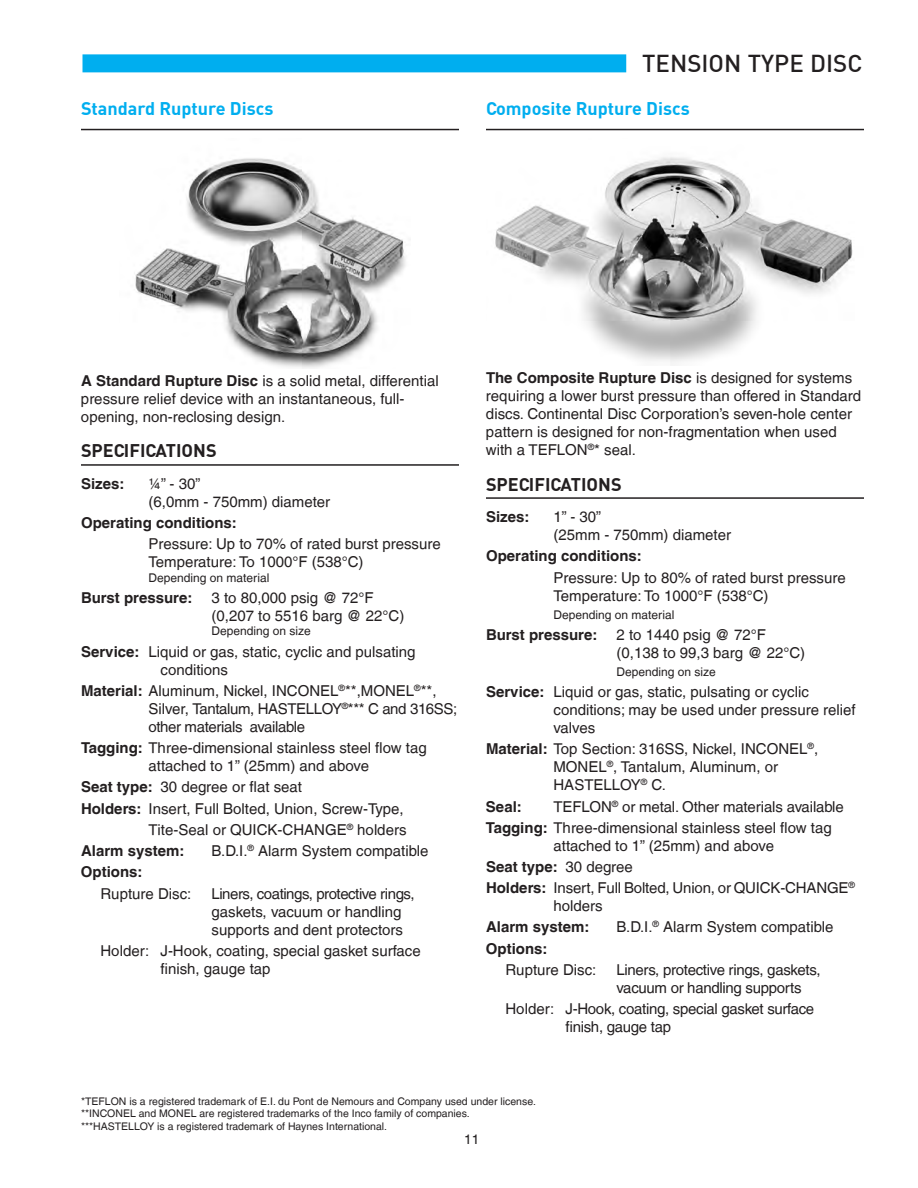
<style>
.page{position:relative;width:918px;height:1188px;background:#fff}
.page>*{position:absolute;margin:0;border:0;box-sizing:border-box;transform-origin:0 0}
.Text_Top_Page{font:500 24px "DIN";color:#231f20}
.Subhead_with_Rule{font:700 18px "DIN";color:#00aeef}
.Subhead_with_Rule_bl{font:700 18px "DIN";color:#231f20}
.Specifications{font:15px/18px "Helvetica LT";color:#231f20}
.Text{font:15px/18px "Helvetica LT";color:#231f20}
.Specifications_BDI{font:15px/18px "Helvetica LT";color:#231f20}
.Specifications-2{font:700 15px "Helvetica LT";color:#231f20}
.Specifications_BDI-2{font:15px/18px "Helvetica LT";letter-spacing:-.02em;color:#231f20}
.Specifications-3{font:15px/18px "Helvetica LT";letter-spacing:-.025em;color:#231f20}
.t1{font:13.5px "Helvetica LT";color:#231f20}
.Specifications-4{font:12px "Helvetica LT";color:#231f20}
.Text_Small{font:10.5px "Helvetica LT";color:#231f20}
.s1{font-weight:700}
.s2{font-weight:400}
</style>
<div class="page">
<div style="left:82px;top:54px;width:544px;height:18px;background:#00aeef"></div>
<hr style="left:81px;top:129px;width:378px;height:1px;background:#231f20">
<hr style="left:81px;top:464px;width:378px;height:2px;background:#231f20">
<img style="left:135px;top:158px;width:271px;height:210px">
<hr style="left:486px;top:129px;width:378px;height:1px;background:#231f20">
<hr style="left:486px;top:497px;width:378px;height:2px;background:#231f20">
<img style="left:495px;top:157px;width:358px;height:208px">
<p class="Subhead_with_Rule" style="left:81px;top:97px;width:194px">Standard Rupture Discs</p>
<p class="Text_Top_Page" style="left:642px;top:48px;width:222px">TENSION TYPE DISC</p>
<p class="Subhead_with_Rule" style="left:486px;top:97px;width:205px">Composite Rupture Discs</p>
<p class="Text" style="left:81px;top:372px;width:359px"><span class="s1">A Standard Rupture Disc</span> is a solid metal, differential pressure relief device with an instantaneous, full&shy;opening, non-reclosing design.</p>
<p class="Subhead_with_Rule_bl" style="left:81px;top:439px;width:137px">SPECIFICATIONS</p>
<p class="Specifications-2" style="left:81px;top:475px;width:45px">Sizes:</p>
<p class="Specifications" style="left:148px;top:475px;width:183px">¼” - 30”<br>(6,0mm - 750mm) diameter</p>
<p class="Specifications-2" style="left:81px;top:514px;width:157px">Operating conditions:</p>
<p class="Specifications" style="left:148px;top:535px;width:294px">Pressure: Up to 70% of rated burst pressure<br>Temperature: To 1000°F (538°C)</p>
<p class="Specifications-4" style="left:148px;top:571px;width:122px">Depending on material</p>
<p class="Specifications-2" style="left:81px;top:589px;width:113px">Burst pressure:</p>
<p class="Specifications" style="left:211px;top:589px;width:194px">3 to 80,000 psig @ 72°F (0,207 to 5516 barg @ 22°C)</p>
<p class="Specifications-4" style="left:212px;top:624px;width:101px">Depending on size</p>
<p class="Specifications" style="left:160px;top:642px;width:257px;text-indent:-80px"><span class="s1">Service:</span> Liquid or gas, static, cyclic and pulsating conditions</p>
<p class="Specifications-3" style="left:148px;top:682px;width:310px;text-indent:-68px"><span class="s1">Material:</span> Aluminum, Nickel, INCONEL<sup>®</sup>**,MONEL<sup>®</sup>**,<br>Silver, Tantalum, HASTELLOY<sup>®</sup>*** C and 316SS; other materials available</p>
<p class="Specifications" style="left:148px;top:739px;width:280px;text-indent:-68px"><span class="s1">Tagging:</span> Three-dimensional stainless steel flow tag attached to 1” (25mm) and above</p>
<p class="Specifications" style="left:81px;top:778px;width:223px"><span class="s1">Seat type:</span> 30 degree or flat seat</p>
<p class="Specifications" style="left:81px;top:799px;width:324px"><span class="s1">Holders:</span> Insert, Full Bolted, Union, Screw-Type,</p>
<p class="Specifications" style="left:148px;top:821px;width:260px">Tite-Seal or QUICK-CHANGE<sup>®</sup> holders</p>
<p class="Specifications-2" style="left:81px;top:842px;width:105px">Alarm system:</p>
<p class="Specifications" style="left:212px;top:842px;width:218px">B.D.I.<sup>®</sup> Alarm System compatible</p>
<p class="Specifications-2" style="left:81px;top:863px;width:63px">Options:</p>
<p class="Specifications_BDI" style="left:100px;top:884px;width:92px">Rupture Disc:</p>
<p class="Specifications_BDI" style="left:212px;top:884px;width:205px">Liners, coatings, protective rings, gaskets, vacuum or handling supports and dent protectors</p>
<p class="Specifications_BDI" style="left:160px;top:942px;width:262px;text-indent:-60px">Holder: J-Hook, coating, special gasket surface finish, gauge tap</p>
<p class="Text" style="left:486px;top:369px;width:377px"><span class="s1">The Composite Rupture Disc</span> is designed for systems requiring a lower burst pressure than offered in Standard discs. Continental Disc Corporation’s seven-hole center pattern is designed for non-fragmentation when used with a TEFLON<sup>®</sup>* seal.</p>
<p class="Subhead_with_Rule_bl" style="left:486px;top:472px;width:137px">SPECIFICATIONS</p>
<p class="Specifications-2" style="left:486px;top:508px;width:45px">Sizes:</p>
<p class="Specifications" style="left:553px;top:508px;width:179px">1” - 30”<br>(25mm - 750mm) diameter</p>
<p class="Specifications-2" style="left:486px;top:547px;width:157px">Operating conditions:</p>
<p class="Specifications" style="left:554px;top:568px;width:294px">Pressure: Up to 80% of rated burst pressure<br>Temperature: To 1000°F (538°C)</p>
<p class="Specifications-4" style="left:554px;top:607px;width:122px">Depending on material</p>
<p class="Specifications-2" style="left:486px;top:625px;width:113px">Burst pressure:</p>
<p class="Specifications" style="left:616px;top:625px;width:190px">2 to 1440 psig @ 72°F (0,138 to 99,3 barg @ 22°C)</p>
<p class="Specifications-4" style="left:616px;top:665px;width:101px">Depending on size</p>
<p class="Specifications" style="left:554px;top:683px;width:304px;text-indent:-68px"><span class="s1">Service:</span> Liquid or gas, static, pulsating or cyclic conditions; may be used under pressure relief valves</p>
<p class="Specifications" style="left:554px;top:740px;width:266px;text-indent:-68px"><span class="s1">Material:</span> Top Section: 316SS, Nickel, INCONEL<sup>®</sup>,<br>MONEL<sup>®</sup>, Tantalum, Aluminum, or<br>HASTELLOY<sup>®</sup> C.</p>
<p class="Specifications-2" style="left:486px;top:797px;width:37px">Seal:</p>
<p class="Specifications" style="left:553px;top:797px;width:292px">TEFLON<sup>®</sup> or metal. Other materials available</p>
<p class="Specifications" style="left:554px;top:818px;width:280px;text-indent:-68px"><span class="s1">Tagging:</span> Three-dimensional stainless steel flow tag attached to 1” (25mm) and above</p>
<p class="Specifications-2" style="left:486px;top:858px;width:148px">Seat type: <span class="s2">30 degree</span></p>
<p class="Specifications" style="left:554px;top:879px;width:303px;text-indent:-68px"><span class="s1">Holders:</span> Insert, Full Bolted, Union, or QUICK-CHANGE<sup>® </sup>holders</p>
<p class="Specifications-2" style="left:486px;top:918px;width:105px">Alarm system:</p>
<p class="Specifications" style="left:616px;top:918px;width:218px">B.D.I.<sup>®</sup> Alarm System compatible</p>
<p class="Specifications-2" style="left:486px;top:939px;width:63px">Options:</p>
<p class="Specifications_BDI" style="left:506px;top:961px;width:92px">Rupture Disc:</p>
<p class="Specifications_BDI-2" style="left:616px;top:961px;width:206px">Liners, protective rings, gaskets, vacuum or handling supports</p>
<p class="Specifications_BDI-2" style="left:566px;top:1000px;width:250px;text-indent:-60px">Holder: J-Hook, coating, special gasket surface finish, gauge tap</p>
<p class="Text_Small" style="left:81px;top:1095px;width:456px">*TEFLON is a registered trademark of E.I. du Pont de Nemours and Company used under license.</p>
<p class="Text_Small" style="left:81px;top:1108px;width:390px">**INCONEL and MONEL are registered trademarks of the Inco family of companies.</p>
<p class="Text_Small" style="left:81px;top:1120px;width:308px">***HASTELLOY is a registered trademark of Haynes International.</p>
<p class="t1" style="left:464px;top:1131px;width:17px">11</p>
</div>
